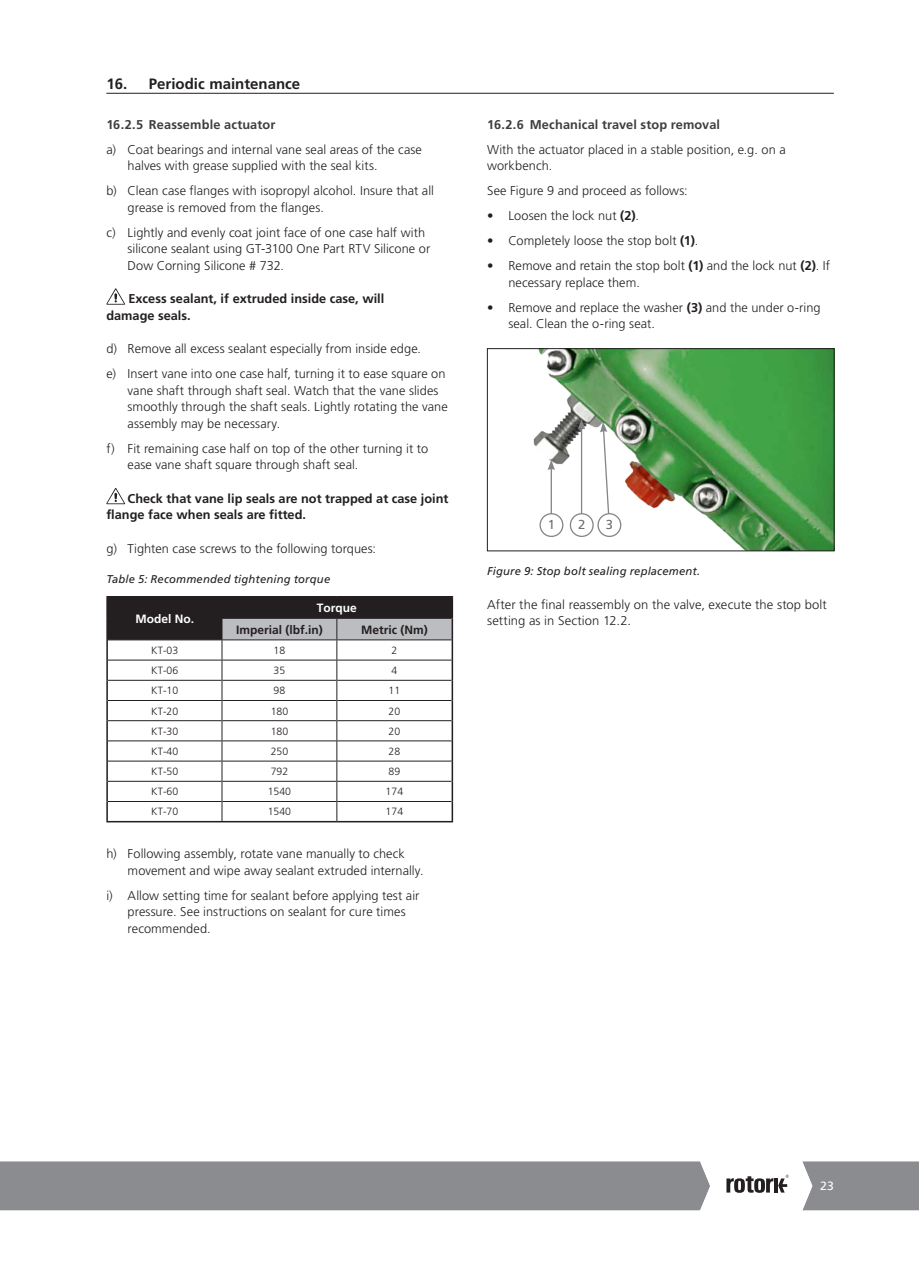
<style>
.page{position:relative;width:919px;height:1263px;background:#fff}
.page>*{position:absolute;margin:0;border:0;box-sizing:border-box;transform-origin:0 0}
.t1{font:700 15px "Frutiger LT Std";color:#231f20}
.t2{font:13.05px "Frutiger LT Std";color:#6c6d70}
.t3{font:300 12.75px/16.5px "Frutiger LT Std";letter-spacing:.005em;color:#231f20}
.t4{font:700 12.75px/16.5px "Frutiger LT Std";color:#231f20}
.t5{font:700 12.75px "Frutiger LT Std";letter-spacing:.01em;color:#3e3e3f}
.t6{font:700 12px "Frutiger LT Std";color:#231f20}
.t7{font:700 12px "Frutiger LT Std";color:#fff}
.t8{font:12px "Frutiger LT Std";color:#fff}
.t9{font:italic 11.25px "Frutiger LT Std";letter-spacing:.015em;color:#231f20}
.t10{font:300 10.5px "Frutiger LT Std";color:#231f20}
.s1{font-weight:700}
</style>
<div class="page">
<svg style="left:0;top:1161px;width:918px;height:49px;background:#959799"></svg>
<hr style="left:106px;top:93px;width:727px;height:1px;background:#231f20">
<svg style="left:106px;top:288px;width:19px;height:17px"></svg>
<svg style="left:106px;top:488px;width:19px;height:16px"></svg>
<hr style="left:106px;top:596px;width:116px;height:1px;background:#231f20">
<hr style="left:106px;top:597px;width:2px;height:21px;background:#231f20">
<hr style="left:106px;top:618px;width:2px;height:22px;background:#231f20">
<hr style="left:222px;top:596px;width:115px;height:1px;background:#231f20">
<hr style="left:337px;top:596px;width:116px;height:1px;background:#231f20">
<hr style="left:451px;top:618px;width:2px;height:22px;background:#231f20">
<hr style="left:106px;top:640px;width:2px;height:20px;background:#231f20">
<hr style="left:451px;top:640px;width:2px;height:20px;background:#231f20">
<hr style="left:106px;top:660px;width:2px;height:20px;background:#231f20">
<hr style="left:451px;top:660px;width:2px;height:20px;background:#231f20">
<hr style="left:106px;top:680px;width:2px;height:20px;background:#231f20">
<hr style="left:451px;top:680px;width:2px;height:20px;background:#231f20">
<hr style="left:106px;top:700px;width:2px;height:21px;background:#231f20">
<hr style="left:451px;top:700px;width:2px;height:21px;background:#231f20">
<hr style="left:106px;top:721px;width:2px;height:20px;background:#231f20">
<hr style="left:451px;top:721px;width:2px;height:20px;background:#231f20">
<hr style="left:106px;top:741px;width:2px;height:20px;background:#231f20">
<hr style="left:451px;top:741px;width:2px;height:20px;background:#231f20">
<hr style="left:106px;top:761px;width:2px;height:20px;background:#231f20">
<hr style="left:451px;top:761px;width:2px;height:20px;background:#231f20">
<hr style="left:106px;top:781px;width:2px;height:20px;background:#231f20">
<hr style="left:451px;top:781px;width:2px;height:20px;background:#231f20">
<hr style="left:106px;top:801px;width:2px;height:20px;background:#231f20">
<hr style="left:451px;top:801px;width:2px;height:20px;background:#231f20">
<hr style="left:106px;top:821px;width:116px;height:1px;background:#231f20">
<hr style="left:222px;top:821px;width:115px;height:1px;background:#231f20">
<hr style="left:337px;top:821px;width:116px;height:1px;background:#231f20">
<hr style="left:451px;top:597px;width:2px;height:21px;background:#231f20">
<svg style="left:107px;top:597px;width:345px;height:224px"></svg>
<img style="left:533px;top:350px;width:299px;height:199px">
<div style="left:487px;top:348px;width:347px;height:203px;border:1px solid #231f20"></div>
<hr style="left:550px;top:468px;width:2px;height:57px;background:#838588">
<svg style="left:547px;top:460px;width:8px;height:10px"></svg>
<div style="left:540px;top:514px;width:22px;height:22px;background:#fff;border-radius:50%"></div>
<div style="left:539px;top:513px;width:24px;height:24px;border:1px solid #838588;border-radius:50%"></div>
<hr style="left:581px;top:427px;width:1px;height:98px;background:#838588">
<svg style="left:577px;top:419px;width:8px;height:10px"></svg>
<div style="left:570px;top:514px;width:23px;height:22px;background:#fff;border-radius:50%"></div>
<div style="left:569px;top:513px;width:24px;height:24px;border:1px solid #838588;border-radius:50%"></div>
<svg style="left:600px;top:422px;width:10px;height:96px"></svg>
<div style="left:598px;top:514px;width:22px;height:22px;background:#fff;border-radius:50%"></div>
<div style="left:597px;top:513px;width:24px;height:24px;border:1px solid #838588;border-radius:50%"></div>
<p class="t1" style="left:106px;top:75px;width:195px">16. Periodic maintenance</p>
<p class="t5" style="left:106px;top:117px;width:170px">16.2.5 Reassemble actuator</p>
<p class="t3" style="left:128px;top:141px;width:296px;text-indent:-21px">a) Coat bearings and internal vane seal areas of the case halves with grease supplied with the seal kits.</p>
<p class="t3" style="left:128px;top:183px;width:308px;text-indent:-21px">b) Clean case flanges with isopropyl alcohol. Insure that all grease is removed from the flanges.</p>
<p class="t3" style="left:128px;top:224px;width:304px;text-indent:-21px">c) Lightly and evenly coat joint face of one case half with silicone sealant using GT-3100 One Part RTV Silicone or<br>Dow Corning Silicone # 732.</p>
<p class="t4" style="left:106px;top:291px;width:279px;text-indent:22px">Excess sealant, if extruded inside case, will damage seals.</p>
<p class="t3" style="left:106px;top:336px;width:340px;line-height:25px">d) Remove all excess sealant especially from inside edge.<br>e) Insert vane into one case half, turning it to ease square on</p>
<p class="t3" style="left:128px;top:382px;width:322px">vane shaft through shaft seal. Watch that the vane slides smoothly through the shaft seals. Lightly rotating the vane assembly may be necessary.</p>
<p class="t3" style="left:128px;top:440px;width:302px;text-indent:-21px">f) Fit remaining case half on top of the other turning it to ease vane shaft square through shaft seal.</p>
<p class="t4" style="left:106px;top:490px;width:343px;text-indent:21px">Check that vane lip seals are not trapped at case joint flange face when seals are fitted.</p>
<p class="t3" style="left:106px;top:540px;width:271px">g) Tighten case screws to the following torques:</p>
<p class="t9" style="left:106px;top:573px;width:225px">Table 5: Recommended tightening torque</p>
<p class="t7" style="left:135px;top:612px;width:60px">Model No.</p>
<p class="t7" style="left:317px;top:601px;width:42px">Torque</p>
<p class="t6" style="left:236px;top:622px;width:88px">Imperial (lbf.in)</p>
<p class="t6" style="left:361px;top:622px;width:68px">Metric (Nm)</p>
<p class="t10" style="left:151px;top:644px;width:28px">KT-03</p>
<p class="t10" style="left:273px;top:644px;width:13px">18</p>
<p class="t10" style="left:391px;top:644px;width:7px">2</p>
<p class="t10" style="left:151px;top:664px;width:28px">KT-06</p>
<p class="t10" style="left:273px;top:664px;width:13px">35</p>
<p class="t10" style="left:391px;top:664px;width:7px">4</p>
<p class="t10" style="left:151px;top:685px;width:28px">KT-10</p>
<p class="t10" style="left:273px;top:685px;width:13px">98</p>
<p class="t10" style="left:388px;top:685px;width:13px">11</p>
<p class="t10" style="left:151px;top:705px;width:28px">KT-20</p>
<p class="t10" style="left:271px;top:705px;width:19px">180</p>
<p class="t10" style="left:388px;top:705px;width:13px">20</p>
<p class="t10" style="left:151px;top:725px;width:28px">KT-30</p>
<p class="t10" style="left:271px;top:725px;width:19px">180</p>
<p class="t10" style="left:388px;top:725px;width:13px">20</p>
<p class="t10" style="left:151px;top:745px;width:28px">KT-40</p>
<p class="t10" style="left:271px;top:745px;width:19px">250</p>
<p class="t10" style="left:388px;top:745px;width:13px">28</p>
<p class="t10" style="left:151px;top:765px;width:28px">KT-50</p>
<p class="t10" style="left:271px;top:765px;width:19px">792</p>
<p class="t10" style="left:388px;top:765px;width:13px">89</p>
<p class="t10" style="left:151px;top:786px;width:28px">KT-60</p>
<p class="t10" style="left:268px;top:786px;width:25px">1540</p>
<p class="t10" style="left:385px;top:786px;width:19px">174</p>
<p class="t10" style="left:151px;top:806px;width:28px">KT-70</p>
<p class="t10" style="left:268px;top:806px;width:25px">1540</p>
<p class="t10" style="left:385px;top:806px;width:19px">174</p>
<p class="t3" style="left:128px;top:845px;width:297px;text-indent:-21px">h) Following assembly, rotate vane manually to check movement and wipe away sealant extruded internally.</p>
<p class="t3" style="left:128px;top:887px;width:293px;text-indent:-21px">i) Allow setting time for sealant before applying test air pressure. See instructions on sealant for cure times recommended.</p>
<p class="t5" style="left:487px;top:117px;width:234px">16.2.6 Mechanical travel stop removal</p>
<p class="t3" style="left:487px;top:141px;width:300px">With the actuator placed in a stable position, e.g. on a workbench.</p>
<p class="t3" style="left:487px;top:183px;width:202px">See Figure 9 and proceed as follows:</p>
<p class="t3" style="left:487px;top:208px;width:153px">• Loosen the lock nut <span class="s1">(2)</span>.</p>
<p class="t3" style="left:487px;top:233px;width:213px">• Completely loose the stop bolt <span class="s1">(1)</span>.</p>
<p class="t3" style="left:508px;top:258px;width:323px;text-indent:-21px">• Remove and retain the stop bolt <span class="s1">(1)</span> and the lock nut <span class="s1">(2)</span>. If necessary replace them.</p>
<p class="t3" style="left:508px;top:299px;width:314px;text-indent:-21px">• Remove and replace the washer <span class="s1">(3)</span> and the under o-ring seal. Clean the o-ring seat.</p>
<p class="t2" style="left:548px;top:517px;width:9px">1</p>
<p class="t2" style="left:578px;top:517px;width:9px">2</p>
<p class="t2" style="left:605px;top:517px;width:9px">3</p>
<p class="t9" style="left:487px;top:565px;width:214px">Figure 9: Stop bolt sealing replacement.</p>
<p class="t3" style="left:487px;top:596px;width:341px">After the final reassembly on the valve, execute the stop bolt setting as in Section 12.2.</p>
<p class="t8" style="left:820px;top:1179px;width:15px">23</p>
</div>
